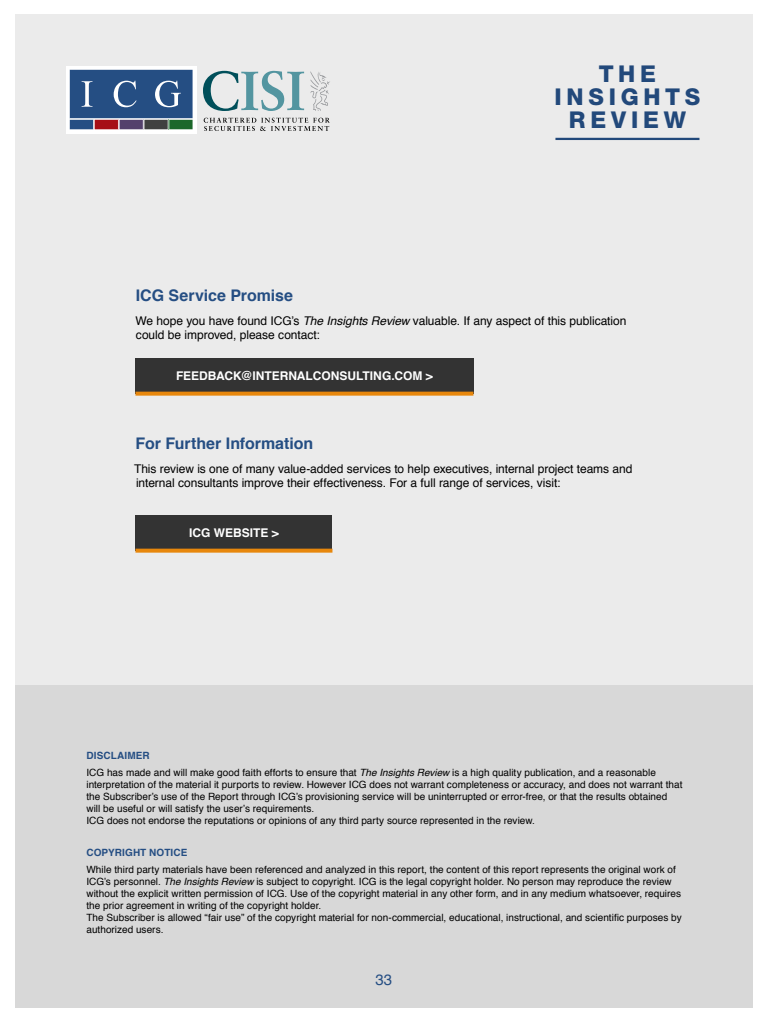
<style>
.page{position:relative;width:768px;height:1024px;background:#fff}
.page>*{position:absolute;margin:0;border:0;box-sizing:border-box;transform-origin:0 0}
.t1{font:800 23.2px/23.2px "Helvetica Neue LT Pro";letter-spacing:.205em;color:#254e83;text-align:center}
.t2{font:700 16px "Helvetica";letter-spacing:-.005em;color:#254e83}
.t3{font:15px "Helvetica";color:#254e83}
.t4{font:12px/14.4px "Helvetica";letter-spacing:-.005em;color:#000}
.t5{font:700 12px "Helvetica";color:#fff}
.t6{font:10px/12px "Helvetica";letter-spacing:.005em;color:#000}
.t7{font:700 10px "Helvetica";letter-spacing:.01em;color:#254e83}
.s1{font-style:italic}
.s2{font-weight:700;color:#254e83}
</style>
<div class="page">
<div style="left:15px;top:14px;width:738px;height:994px;background:#ebebeb"></div>
<div style="left:15px;top:685px;width:738px;height:323px;background:#d8d8d8"></div>
<hr style="left:555px;top:138px;width:144px;height:2px;background:#254e83">
<div style="left:135px;top:358px;width:338px;height:36px;background:#333"></div>
<svg style="left:135px;top:392px;width:338px;height:4px"></svg>
<div style="left:135px;top:515px;width:197px;height:36px;background:#333"></div>
<svg style="left:135px;top:549px;width:197px;height:4px"></svg>
<div style="left:66px;top:66px;width:130px;height:67px;background:#fff"></div>
<svg style="left:69px;top:69px;width:124px;height:61px;background:#46628a"></svg>
<svg style="left:203px;top:71px;width:101px;height:40px"></svg>
<svg style="left:310px;top:71px;width:20px;height:40px"></svg>
<svg style="left:204px;top:118px;width:126px;height:13px"></svg>
<h1 class="t1" style="left:555px;top:62px;width:147px">THE<br>INSIGHTS<br>REVIEW</h1>
<h2 class="t2" style="left:136px;top:282px;width:159px">ICG Service Promise</h2>
<p class="t4" style="left:135px;top:314px;width:493px">We hope you have found ICG’s <span class="s1">The Insights Review</span> valuable. If any aspect of this publication could be improved, please contact:</p>
<p class="t5" style="left:176px;top:366px;width:258px">FEEDBACK@INTERNALCONSULTING.COM &gt;</p>
<h2 class="t2" style="left:136px;top:430px;width:179px">For Further Information</h2>
<p class="t4" style="left:134px;top:462px;width:500px">This review is one of many value-added services to help executives, internal project teams and internal consultants improve their effectiveness. For a full range of services, visit:</p>
<p class="t5" style="left:189px;top:523px;width:91px">ICG WEBSITE &gt;</p>
<p class="t6" style="left:86px;top:747px;width:571px;line-height:17px"><span class="s2">DISCLAIMER<br></span>ICG has made and will make good faith efforts to ensure that <span class="s1">The Insights Review</span> is a high quality publication, and a reasonable</p>
<p class="t6" style="left:86px;top:779px;width:598px">interpretation of the material it purports to review. However ICG does not warrant completeness or accuracy, and does not warrant that the Subscriber’s use of the Report through ICG’s provisioning service will be uninterrupted or error-free, or that the results obtained will be useful or will satisfy the user’s requirements.<br>ICG does not endorse the reputations or opinions of any third party source represented in the review.</p>
<p class="t7" style="left:86px;top:844px;width:102px">COPYRIGHT NOTICE</p>
<p class="t6" style="left:86px;top:864px;width:597px">While third party materials have been referenced and analyzed in this report, the content of this report represents the original work of ICG’s personnel. <span class="s1">The Insights Review</span> is subject to copyright. ICG is the legal copyright holder. No person may reproduce the review without the explicit written permission of ICG. Use of the copyright material in any other form, and in any medium whatsoever, requires the prior agreement in writing of the copyright holder.<br>The Subscriber is allowed “fair use” of the copyright material for non-commercial, educational, instructional, and scientific purposes by authorized users.</p>
<h3 class="t3" style="left:376px;top:968px;width:18px">33</h3>
</div>
